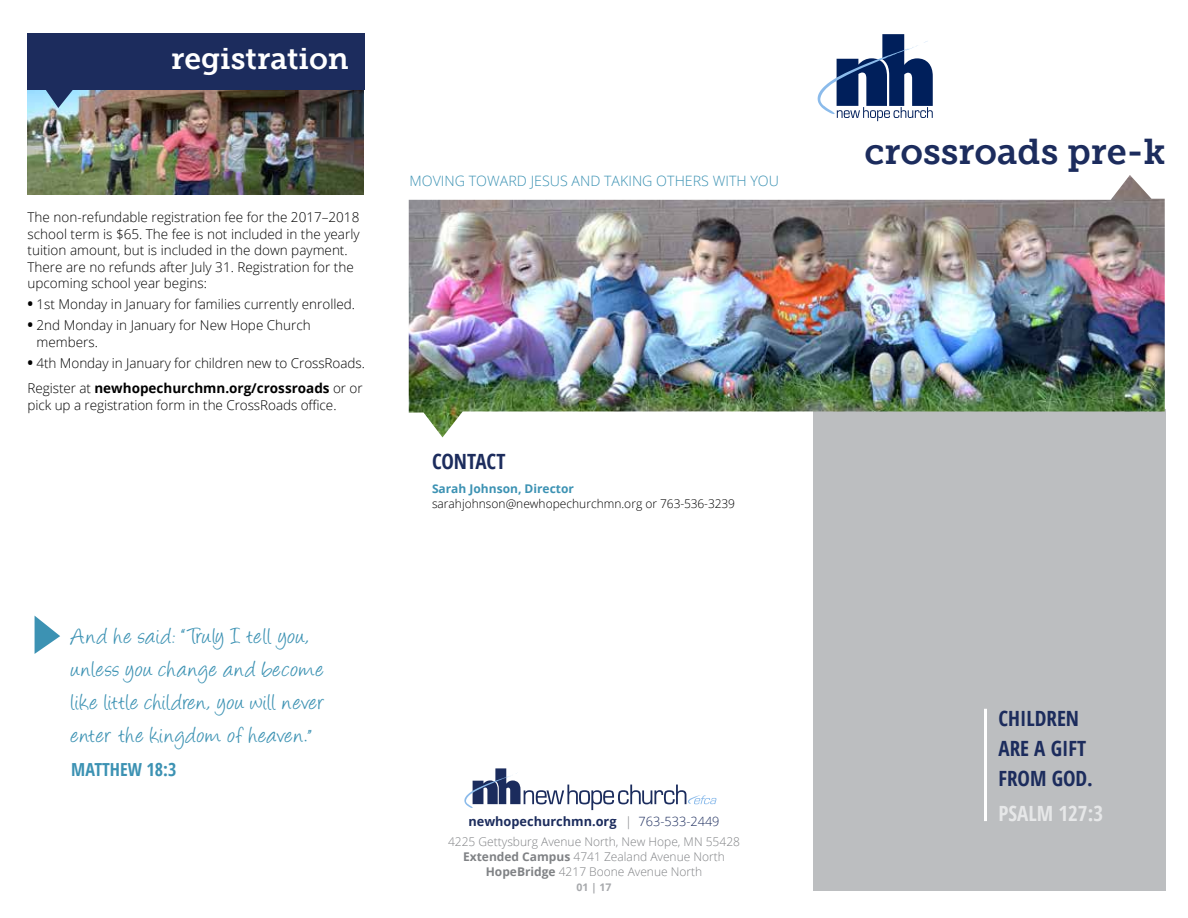
<style>
.page{position:relative;width:1188px;height:918px;background:#fff}
.page>*{position:absolute;margin:0;border:0;box-sizing:border-box;transform-origin:0 0}
.t1{font:36px "Museo Slab 700";color:#1c2c5d}
.t2{font:30px "Museo Slab 700";color:#fff}
.t3{font:25.5px/33px "Angelina";letter-spacing:.04em;color:#3c92b3}
.t4{font:700 condensed 21px/30px "Open Sans";color:#1c2c5d}
.t5{font:700 condensed 21px "Open Sans";color:#e6e7e8}
.t6{font:700 condensed 18px "Open Sans";color:#3c92b3}
.t7{font:300 14.25px "Open Sans";color:#3c92b3}
.t8{font:300 13.5px/16.5px "Open Sans";color:#000}
.t9{font:700 12.75px "Open Sans";color:#1c2c5d}
.t10{font:300 12px/15px "Open Sans";color:#808285;text-align:center}
.t11{font:300 12px "Open Sans";letter-spacing:-.005em;color:#000}
.t12{font:700 12px "Open Sans";color:#3c92b3}
.t13{font:700 10.5px "Open Sans";color:#a7a9ac}
.s1{font-weight:700;font-size:15px}
.s2{font-weight:700}
.s3{font-weight:300;color:#808285}
.s4{font-weight:300}
</style>
<div class="page">
<div style="left:813px;top:409px;width:353px;height:482px;background:#bcbec0"></div>
<svg style="left:818px;top:34px;width:115px;height:87px"></svg>
<img style="left:409px;top:175px;width:756px;height:262px">
<hr style="left:984px;top:709px;width:3px;height:112px;background:#fff">
<svg style="left:35px;top:616px;width:25px;height:38px"></svg>
<svg style="left:464px;top:768px;width:252px;height:42px"></svg>
<img style="left:28px;top:90px;width:336px;height:104px">
<div style="left:27px;top:33px;width:337px;height:57px;background:#1c2c5d"></div>
<svg style="left:40px;top:90px;width:39px;height:18px"></svg>
<h2 class="t2" style="left:171px;top:41px;width:179px">registration</h2>
<p class="t8" style="left:28px;top:209px;width:334px">The non-refundable registration fee for the 2017–2018 school term is $65. The fee is not included in the yearly tuition amount, but is included in the down payment.<br>There are no refunds after July 31. Registration for the upcoming school year begins:</p>
<p class="t8" style="left:28px;top:296px;width:329px"><span class="s1">•</span> 1st Monday in January for families currently enrolled.</p>
<p class="t8" style="left:37px;top:317px;width:276px;text-indent:-9px"><span class="s1">•</span> 2nd Monday in January for New Hope Church members.</p>
<p class="t8" style="left:28px;top:350px;width:339px;line-height:25.5px"><span class="s1">•</span> 4th Monday in January for children new to CrossRoads.<br>Register at <span class="s2">newhopechurchmn.org/crossroads</span> or or</p>
<p class="t8" style="left:28px;top:396px;width:311px">pick up a registration form in the CrossRoads office.</p>
<h3 class="t3" style="left:71px;top:622px;width:255px">And he said: “Truly I tell you, unless you change and become like little children, you will never enter the kingdom of heaven."</h3>
<h3 class="t6" style="left:71px;top:757px;width:107px">MATTHEW 18:3</h3>
<p class="t7" style="left:410px;top:171px;width:371px">Moving Toward Jesus and taking others with you</p>
<h3 class="t4" style="left:432px;top:445px;width:75px">CONTACT</h3>
<p class="t12" style="left:432px;top:480px;width:143px">Sarah Johnson, Director</p>
<p class="t11" style="left:432px;top:495px;width:305px">sarahjohnson@newhopechurchmn.org or 763-536-3239</p>
<p class="t9" style="left:468px;top:813px;width:253px">newhopechurchmn.org <span class="s3">|</span> <span class="s4">763-533-2449</span></p>
<p class="t10" style="left:448px;top:834px;width:294px">4225 Gettysburg Avenue N orth, N ew H ope, MN 55428<br><span class="s2">Extended Campus</span> 4741 Zealand Avenue N orth<br><span class="s2">HopeBridge</span> 4217 Boone Avenue N orth</p>
<p class="t13" style="left:576px;top:880px;width:37px">01 | 17</p>
<h1 class="t1" style="left:864px;top:131px;width:303px">crossroads pre-k</h1>
<h3 class="t4" style="left:998px;top:703px;width:96px">CHILDREN<br>ARE A GIFT<br>FROM GOD.</h3>
<h3 class="t5" style="left:998px;top:799px;width:106px">PSALM 127:3</h3>
</div>
